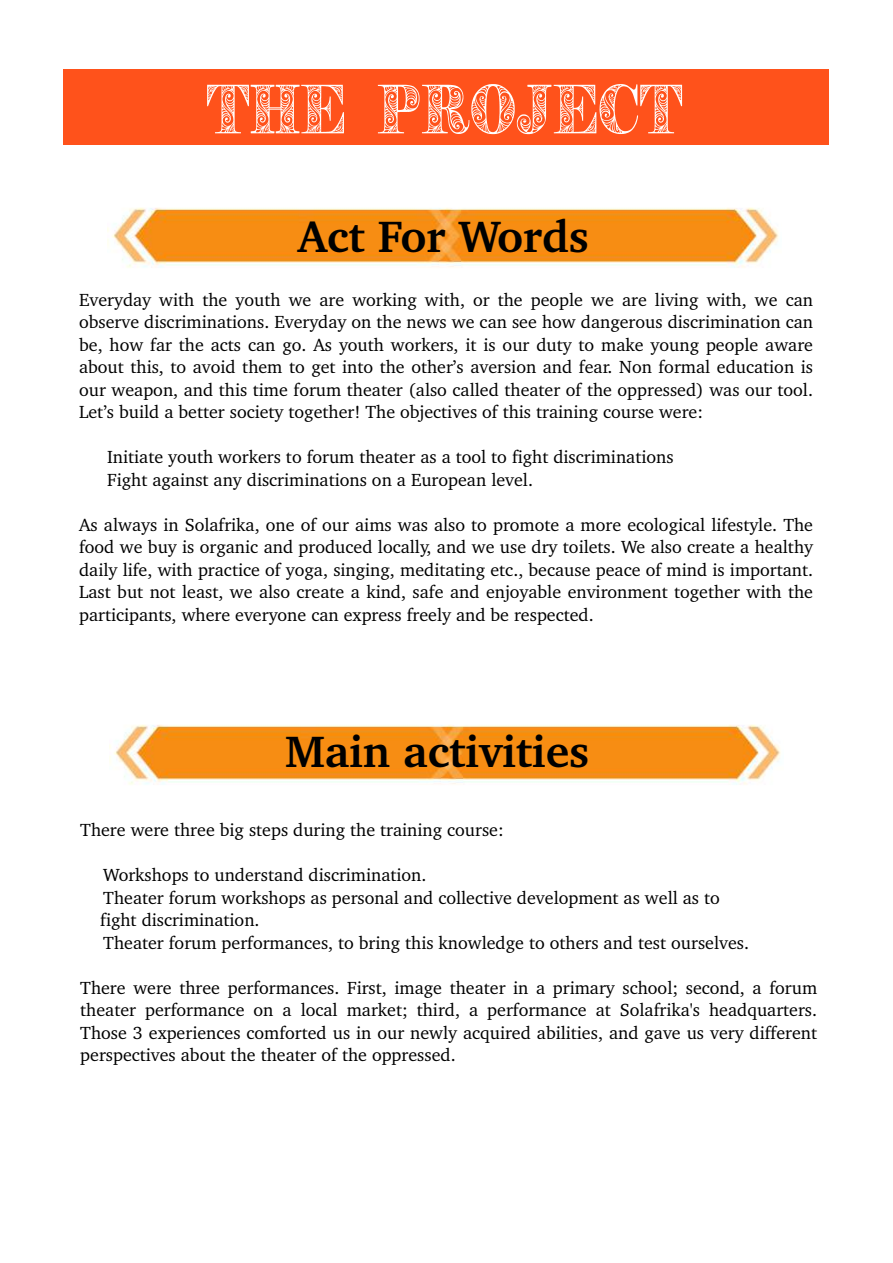
<style>
.page{position:relative;width:893px;height:1263px;background:#fff}
.page>*{position:absolute;margin:0;border:0;box-sizing:border-box;transform-origin:0 0}
.t1{font:58.5px "Zengo Demo";color:#fff}
.t2{font:700 45px "Charter BT";color:#000}
.t3{font:18px/22.5px "Charter BT";color:#000;text-align:justify}
</style>
<div class="page">
<div style="left:64px;top:69px;width:765px;height:76px;background:#ff521b"></div>
<img style="left:107px;top:207px;width:672px;height:61px">
<img style="left:110px;top:724px;width:671px;height:61px">
<h1 class="t1" style="left:207px;top:77px;width:479px">THE PROJECT</h1>
<h2 class="t2" style="left:298px;top:218px;width:293px">Act For Words</h2>
<p class="t3" style="left:79px;top:290px;width:735px">Everyday with the youth we are working with, or the people we are living with, we can observe discriminations. Everyday on the news we can see how dangerous discrimination can be, how far the acts can go. As youth workers, it is our duty to make young people aware about this, to avoid them to get into the other’s aversion and fear. Non formal education is our weapon, and this time forum theater (also called theater of the oppressed) was our tool.<br>Let’s build a better society together! The objectives of this training course were:</p>
<p class="t3" style="left:107px;top:447px;width:568px">Initiate youth workers to forum theater as a tool to fight discriminations<br>Fight against any discriminations on a European level.</p>
<p class="t3" style="left:79px;top:515px;width:735px">As always in Solafrika, one of our aims was also to promote a more ecological lifestyle. The food we buy is organic and produced locally, and we use dry toilets. We also create a healthy daily life, with practice of yoga, singing, meditating etc., because peace of mind is important.<br>Last but not least, we also create a kind, safe and enjoyable environment together with the participants, where everyone can express freely and be respected.</p>
<h2 class="t2" style="left:285px;top:734px;width:306px">Main activities</h2>
<p class="t3" style="left:80px;top:820px;width:425px">There were three big steps during the training course:</p>
<p class="t3" style="left:100px;top:865px;width:650px;text-align:left">Workshops to understand discrimination.<br>Theater forum workshops as personal and collective development as well as to fight discrimination.<br>Theater forum performances, to bring this knowledge to others and test ourselves.</p>
<p class="t3" style="left:80px;top:978px;width:738px">There were three performances. First, image theater in a primary school; second, a forum theater performance on a local market; third, a performance at Solafrika's headquarters.<br>Those 3 experiences comforted us in our newly acquired abilities, and gave us very different perspectives about the theater of the oppressed.</p>
</div>
